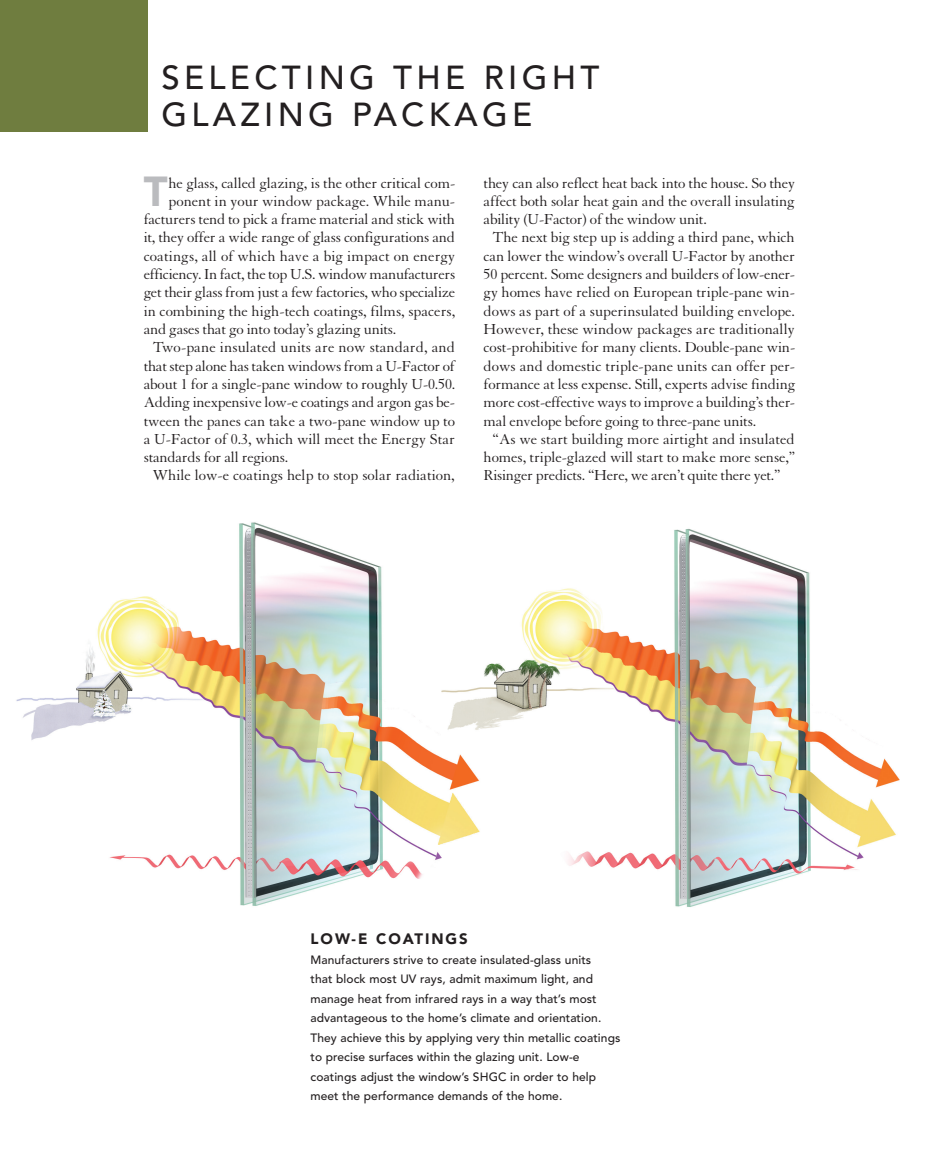
<style>
.page{position:relative;width:932px;height:1175px;background:#fff}
.page>*{position:absolute;margin:0;border:0;box-sizing:border-box;transform-origin:0 0}
.t1{font:900 41.55px "Avenir LT Std";color:#babbbe}
.t2{font:500 33px "Avenir LT Std";letter-spacing:.13em;color:#231f20}
.t3{font:15.75px "Granjon LT Std";letter-spacing:-.01em;color:#231f20}
.t4{font:900 15px "Avenir LT Std";letter-spacing:.13em;color:#231f20}
.t5{font:500 12px/19.5px "Avenir LT Std";letter-spacing:.005em;color:#231f20}
</style>
<div class="page">
<div style="left:0;top:0;width:147px;height:131px;background:#6f7d3f"></div>
<img style="left:16px;top:522px;width:425px;height:384px">
<img style="left:441px;top:528px;width:459px;height:379px">
<h2 class="t2" style="left:161px;top:59px;width:117px">selectingth</h2>
<h2 class="t2" style="left:445px;top:59px;width:44px">e right</h2>
<h2 class="t2" style="left:161px;top:95px;width:125px">g lazingp</h2>
<h2 class="t2" style="left:374px;top:95px;width:160px">ac kag e</h2>
<h1 class="t1" style="left:144px;top:166px;width:25px">T</h1>
<p class="t3" style="left:169px;top:174px;width:288px">he glass, called glazing, is the other critical com-</p>
<p class="t3" style="left:169px;top:192px;width:288px">ponent in your window package. While manu-</p>
<p class="t3" style="left:144px;top:211px;width:313px">facturers tend to pick a frame material and stick with</p>
<p class="t3" style="left:144px;top:229px;width:313px">it, they offer a wide range of glass configurations and</p>
<p class="t3" style="left:144px;top:247px;width:313px">coatings, all of which have a big impact on energy</p>
<p class="t3" style="left:144px;top:266px;width:313px">efficiency. In fact, the top U.S. window manufacturers</p>
<p class="t3" style="left:144px;top:284px;width:313px">get their glass from just a few factories, who specialize</p>
<p class="t3" style="left:144px;top:302px;width:313px">in combining the high-tech coatings, films, spacers,</p>
<p class="t3" style="left:144px;top:321px;width:254px">and gases that go into today’s glazing units.</p>
<p class="t3" style="left:153px;top:339px;width:304px">Two-pane insulated units are now standard, and</p>
<p class="t3" style="left:144px;top:357px;width:313px">that step alone has taken windows from a U-Factor of</p>
<p class="t3" style="left:144px;top:375px;width:313px">about 1 for a single-pane window to roughly U-0.50.</p>
<p class="t3" style="left:144px;top:394px;width:313px">Adding inexpensive low-e coatings and argon gas be-</p>
<p class="t3" style="left:144px;top:412px;width:313px">tween the panes can take a two-pane window up to</p>
<p class="t3" style="left:144px;top:430px;width:313px">a U-Factor of 0.3, which will meet the Energy Star</p>
<p class="t3" style="left:144px;top:449px;width:146px">standards for all regions.</p>
<p class="t3" style="left:153px;top:467px;width:303px">While low-e coatings help to stop solar radiation,</p>
<p class="t3" style="left:483px;top:174px;width:313px">they can also reflect heat back into the house. So they</p>
<p class="t3" style="left:483px;top:192px;width:313px">affect both solar heat gain and the overall insulating</p>
<p class="t3" style="left:483px;top:211px;width:225px">ability (U-Factor) of the window unit.</p>
<p class="t3" style="left:492px;top:229px;width:303px">The next big step up is adding a third pane, which</p>
<p class="t3" style="left:483px;top:247px;width:313px">can lower the window’s overall U-Factor by another</p>
<p class="t3" style="left:483px;top:266px;width:313px">50 percent. Some designers and builders of low-ener-</p>
<p class="t3" style="left:483px;top:284px;width:313px">gy homes have relied on European triple-pane win-</p>
<p class="t3" style="left:483px;top:302px;width:313px">dows as part of a superinsulated building envelope.</p>
<p class="t3" style="left:483px;top:321px;width:313px">However, these window packages are traditionally</p>
<p class="t3" style="left:483px;top:339px;width:313px">cost-prohibitive for many clients. Double-pane win-</p>
<p class="t3" style="left:483px;top:357px;width:313px">dows and domestic triple-pane units can offer per-</p>
<p class="t3" style="left:483px;top:375px;width:313px">formance at less expense. Still, experts advise finding</p>
<p class="t3" style="left:483px;top:394px;width:313px">more cost-effective ways to improve a building’s ther-</p>
<p class="t3" style="left:483px;top:412px;width:274px">mal envelope before going to three-pane units.</p>
<p class="t3" style="left:492px;top:430px;width:303px">“As we start building more airtight and insulated</p>
<p class="t3" style="left:483px;top:449px;width:313px">homes, triple-glazed will start to make more sense,”</p>
<p class="t3" style="left:483px;top:467px;width:298px">Risinger predicts. “Here, we aren’t quite there yet.”</p>
<p class="t4" style="left:310px;top:929px;width:159px">LOW-E COATINGS</p>
<p class="t5" style="left:310px;top:950px;width:311px">M anufacturers strive to create insulated-glass units<br>that block most UV rays, admit maximum light, and manage heat from infrared rays in a way that’s most advantageous to the home’s climate and orientation.<br>They achieve this by applying very thin metallic coatings to precise surfaces within the glazing unit. Low-e coatings adjust the window’s SHGC in order to help meet the performance demands of the home.</p>
</div>
